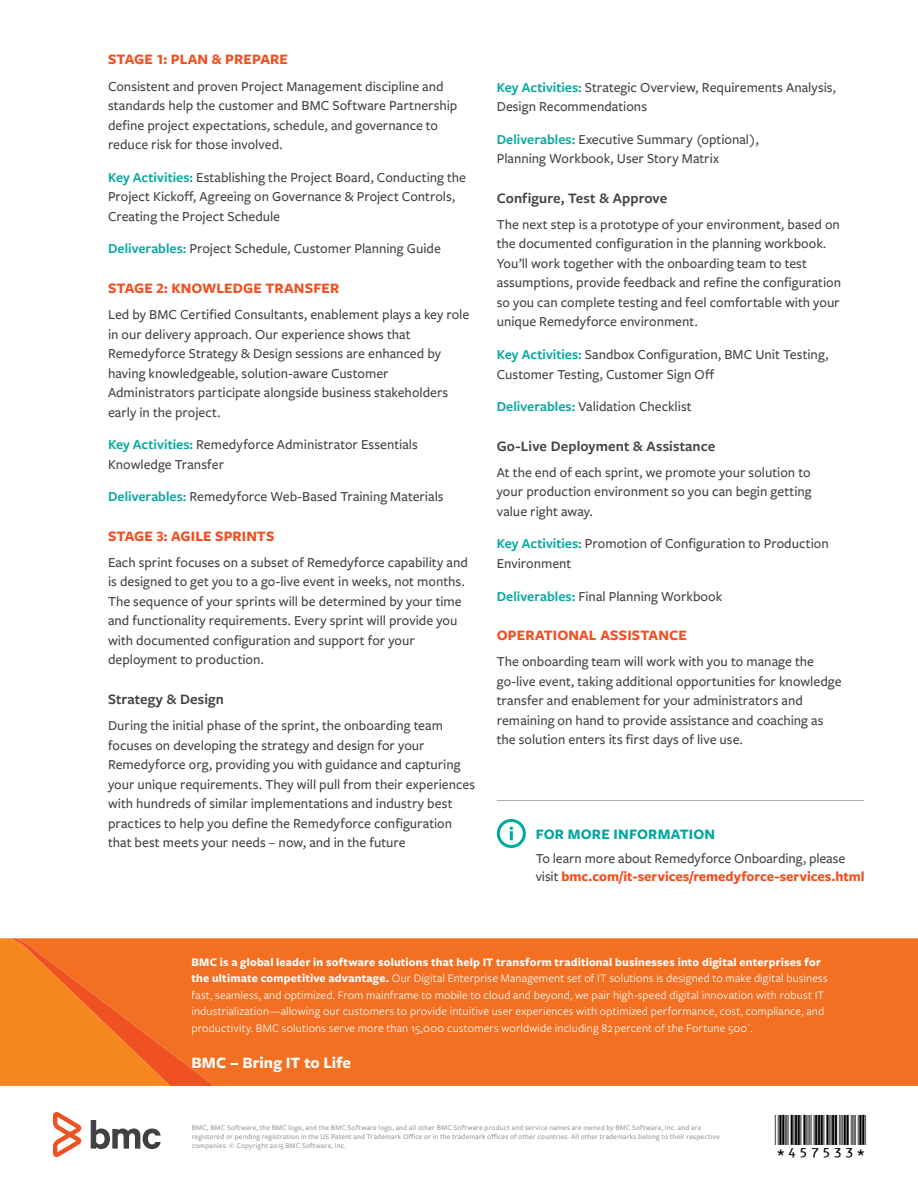
<style>
.page{position:relative;width:918px;height:1188px;background:#fff}
.page>*{position:absolute;margin:0;border:0;box-sizing:border-box;transform-origin:0 0}
.t1{font:30px "BC39 HI Tall HR";color:#000}
.t2{font:700 16.5px "Freight Sans Pro";letter-spacing:.005em;color:#fff}
.t3{font:700 15px "Freight Sans Pro";letter-spacing:.005em;color:#f05123}
.t4{font:600 15px "Freight Sans Pro";letter-spacing:.005em;color:#414042}
.t5{font:700 15px "Freight Sans Pro";letter-spacing:.01em;color:#00a89e}
.t6{font:500 14.25px/19.5px "Freight Sans Pro";color:#414042}
.t7{font:12px/16.5px "Freight Sans Pro";letter-spacing:.01em;color:#fff}
.t8{font:500 12px "Freight Sans Pro";letter-spacing:.015em;color:#fff}
.t9{font:500 7.5px/9px "Freight Sans Pro";letter-spacing:.02em;color:#939598}
.t10{font:3.9px "Freight Sans Pro";color:#fff}
.s1{font-weight:600;color:#00a89e}
.s2{font-weight:700;color:#f05123}
.s3{font-weight:700}
</style>
<div class="page">
<svg style="left:91px;top:1120px;width:70px;height:29px"></svg>
<svg style="left:53px;top:1112px;width:28px;height:45px"></svg>
<div style="left:214px;top:938px;width:704px;height:148px;background:#f36f21"></div>
<svg style="left:0;top:938px;width:214px;height:148px;background:#f47621"></svg>
<div style="left:497px;top:819px;width:29px;height:29px;border:3px solid #00a89e;border-radius:50%"></div>
<svg style="left:510px;top:827px;width:3px;height:13px"></svg>
<hr style="left:497px;top:800px;width:367px;height:1px;background:#a8aaad">
<p class="t3" style="left:108px;top:49px;width:182px">STAGE 1: PLAN &amp; PREPARE</p>
<p class="t6" style="left:108px;top:76px;width:351px">Consistent and proven Project Management discipline and standards help the customer and BMC Software Partnership define project expectations, schedule, and governance to reduce risk for those involved.</p>
<p class="t6" style="left:108px;top:167px;width:360px"><span class="s1">Key Activities:</span> Establishing the Project Board, Conducting the<br>Project Kickoff, Agreeing on Governance &amp; Project Controls,<br>Creating the Project Schedule</p>
<p class="t6" style="left:108px;top:238px;width:334px"><span class="s1">Deliverables:</span> Project Schedule, Customer Planning Guide</p>
<p class="t3" style="left:108px;top:278px;width:233px">STAGE 2: KNOWLEDGE TRANSFER</p>
<p class="t6" style="left:108px;top:304px;width:363px">Led by BMC Certified Consultants, enablement plays a key role in our delivery approach. Our experience shows that Remedyforce Strategy &amp; Design sessions are enhanced by having knowledgeable, solution-aware Customer Administrators participate alongside business stakeholders early in the project.</p>
<p class="t6" style="left:108px;top:434px;width:311px"><span class="s1">Key Activities:</span> Remedyforce Administrator Essentials<br>Knowledge Transfer</p>
<p class="t6" style="left:108px;top:486px;width:337px"><span class="s1">Deliverables:</span> Remedyforce Web-Based Training Materials</p>
<p class="t3" style="left:108px;top:525px;width:168px">STAGE 3: AGILE SPRINTS</p>
<p class="t6" style="left:108px;top:552px;width:361px">Each sprint focuses on a subset of Remedyforce capability and is designed to get you to a go-live event in weeks, not months.<br>The sequence of your sprints will be determined by your time and functionality requirements. Every sprint will provide you with documented configuration and support for your deployment to production.</p>
<p class="t4" style="left:108px;top:689px;width:118px">Strategy &amp; Design</p>
<p class="t6" style="left:108px;top:715px;width:369px">During the initial phase of the sprint, the onboarding team focuses on developing the strategy and design for your Remedyforce org, providing you with guidance and capturing your unique requirements. They will pull from their experiences with hundreds of similar implementations and industry best practices to help you define the Remedyforce configuration that best meets your needs – now, and in the future</p>
<p class="t6" style="left:497px;top:77px;width:341px"><span class="s1">Key Activities:</span> Strategic Overview, Requirements Analysis,<br>Design Recommendations</p>
<p class="t6" style="left:497px;top:129px;width:264px"><span class="s1">Deliverables:</span> Executive Summary (optional),<br>Planning Workbook, User Story Matrix</p>
<p class="t4" style="left:497px;top:188px;width:172px">Configure, Test &amp; Approve</p>
<p class="t6" style="left:497px;top:214px;width:346px">The next step is a prototype of your environment, based on the documented configuration in the planning workbook.<br>You’ll work together with the onboarding team to test assumptions, provide feedback and refine the configuration so you can complete testing and feel comfortable with your unique Remedyforce environment.</p>
<p class="t6" style="left:497px;top:344px;width:333px"><span class="s1">Key Activities:</span> Sandbox Configuration, BMC Unit Testing,<br>Customer Testing, Customer Sign Off</p>
<p class="t6" style="left:497px;top:396px;width:196px"><span class="s1">Deliverables:</span> Validation Checklist</p>
<p class="t4" style="left:497px;top:435px;width:220px">Go-Live Deployment &amp; Assistance</p>
<p class="t6" style="left:497px;top:462px;width:316px;text-align:justify">At the end of each sprint, we promote your solution to your production environment so you can begin getting value right away.</p>
<p class="t6" style="left:497px;top:533px;width:333px"><span class="s1">Key Activities:</span> Promotion of Configuration to Production<br>Environment</p>
<p class="t6" style="left:497px;top:586px;width:227px"><span class="s1">Deliverables:</span> Final Planning Workbook</p>
<p class="t3" style="left:497px;top:625px;width:192px">OPERATIONAL ASSISTANCE</p>
<p class="t6" style="left:497px;top:651px;width:346px">The onboarding team will work with you to manage the go-live event, taking additional opportunities for knowledge transfer and enablement for your administrators and remaining on hand to provide assistance and coaching as the solution enters its first days of live use.</p>
<p class="t5" style="left:536px;top:824px;width:181px">FOR MORE INFORMATION</p>
<p class="t6" style="left:536px;top:849px;width:330px;line-height:18px">To learn more about Remedyforce Onboarding, please visit <span class="s2">bmc.com/it-services/remedyforce-services.html</span></p>
<p class="t7" style="left:191px;top:953px;width:638px"><span class="s3">BMC is a global leader in software solutions that help IT transform traditional businesses into digital enterprises for the ultimate competitive advantage.</span> Our Digital Enterprise Management set of IT solutions is designed to make digital business fast, seamless, and optimized. From mainframe to mobile to cloud and beyond, we pair high-speed digital innovation with robust IT industrialization—allowing our customers to provide intuitive user experiences with optimized performance, cost, compliance, and productivity. BMC solutions serve more than 15,000 customers worldwide including 82 percent of the Fortune 500 .</p>
<p class="t8" style="left:216px;top:955px;width:557px">BMC delivers software solutions that help IT transform digital enterp ises f r the ltimate competitive busin ss</p>
<p class="t8" style="left:216px;top:972px;width:557px">advan age. We have worked with thousands of leading companies to create and deliver powerful IT managemen</p>
<p class="t8" style="left:227px;top:988px;width:570px">rvices. From mainframe to cloud to obile, we pair high-speed digital innovation with robust IT industr alization—</p>
<p class="t8" style="left:216px;top:1005px;width:574px">allowing our customers to provide amazing user experiences with optimized IT performance, cost, compliance, and</p>
<p class="t8" style="left:216px;top:1021px;width:577px">productivity. We believe that technology is the heart of every business, and that IT drives business to the digital age.</p>
<p class="t10" style="left:748px;top:1023px;width:4px">®</p>
<p class="t2" style="left:191px;top:1051px;width:161px">BMC – Bring IT to Life</p>
<p class="t9" style="left:192px;top:1123px;width:529px">BMC, BMC Software, the BMC logo, and the BMC Software logo, and all other BMC Software product and service names are owned by BMC Software, Inc. and are registered or pending registration in the US Patent and Trademark Office or in the trademark offices of other countries. All other trademarks belong to their respective companies. © Copyright 2015 BMC Software, Inc.</p>
<h1 class="t1" style="left:775px;top:1107px;width:93px">*457533*</h1>
</div>
